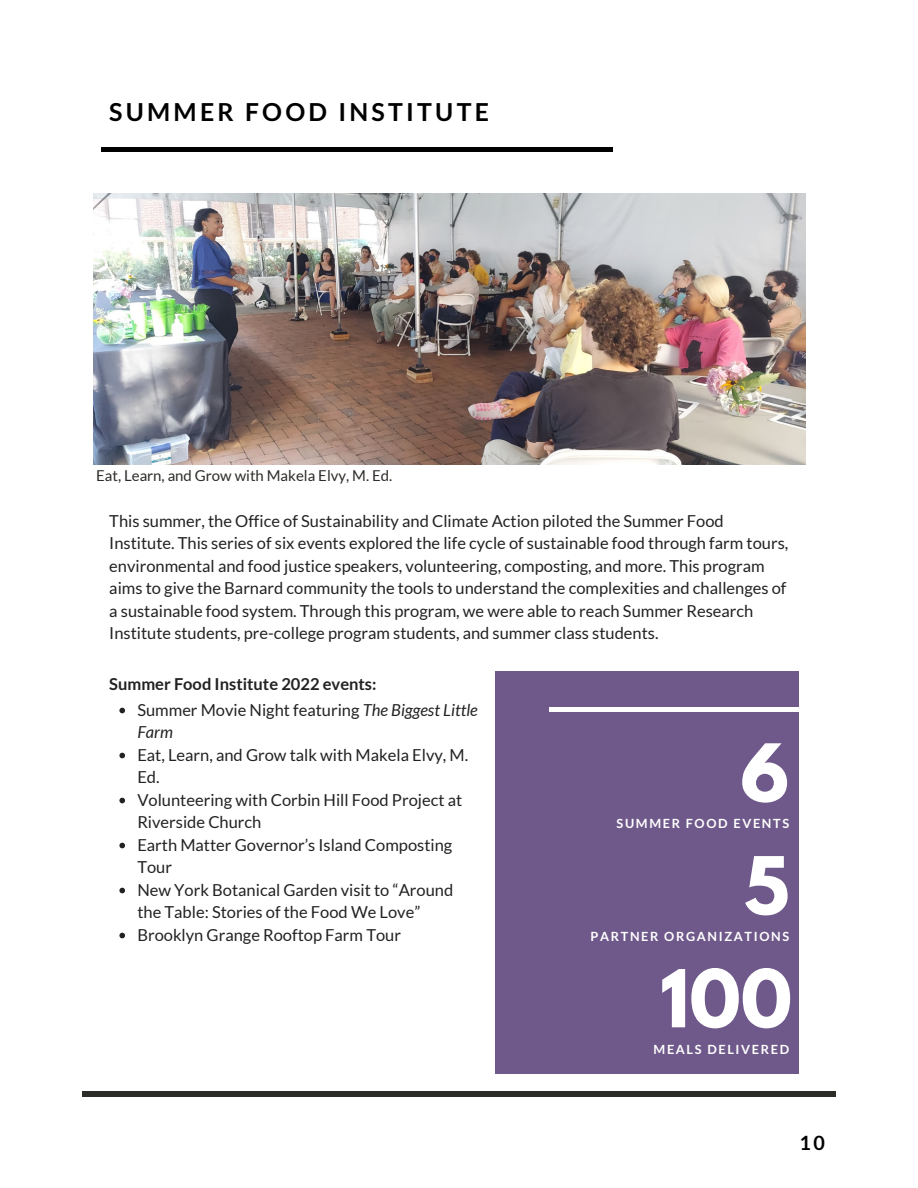
<style>
.page{position:relative;width:918px;height:1188px;background:#fff}
.page>*{position:absolute;margin:0;border:0;box-sizing:border-box;transform-origin:0 0}
.t1{font:700 70.65px "League Spartan";color:#fff}
.t2{font:700 24.9px "Lato";letter-spacing:.13em;color:#000}
.t3{font:700 19.8px "Lato";color:#000}
.t4{font:16.5px/22.5px "Lato";color:#222}
.t5{font:700 16.5px "Lato";color:#222}
.t6{font:15px "Lato";color:#2c2c29}
.t7{font:700 12.75px "Lato";letter-spacing:.13em;color:#fff}
.s1{font-style:italic}
</style>
<div class="page">
<img style="left:93px;top:194px;width:713px;height:271px">
<svg style="left:119px;top:708px;width:6px;height:5px"></svg>
<svg style="left:119px;top:753px;width:6px;height:5px"></svg>
<svg style="left:119px;top:798px;width:6px;height:5px"></svg>
<svg style="left:119px;top:843px;width:6px;height:5px"></svg>
<svg style="left:119px;top:888px;width:6px;height:5px"></svg>
<svg style="left:119px;top:933px;width:6px;height:5px"></svg>
<hr style="left:82px;top:1092px;width:754px;height:4px;background:#2c2c29">
<hr style="left:101px;top:148px;width:512px;height:3px;background:#000">
<div style="left:495px;top:671px;width:304px;height:403px;background:#6f598b"></div>
<div style="left:549px;top:707px;width:369px;height:5px;background:#fff"></div>
<h2 class="t2" style="left:109px;top:97px;width:381px">SUMMER FOOD INSTITUTE</h2>
<p class="t6" style="left:96px;top:466px;width:298px">Eat, Learn, and Grow with Makela Elvy, M. Ed.</p>
<p class="t4" style="left:109px;top:509px;width:681px">This summer, the Office of Sustainability and Climate Action piloted the Summer Food Institute. This series of six events explored the life cycle of sustainable food through farm tours, environmental and food justice speakers, volunteering, composting, and more. This program aims to give the Barnard community the tools to understand the complexities and challenges of a sustainable food system. Through this program, we were able to reach Summer Research Institute students, pre-college program students, and summer class students.</p>
<p class="t5" style="left:109px;top:673px;width:269px">Summer Food Institute 2022 events:</p>
<p class="t4" style="left:137px;top:698px;width:342px">Summer Movie Night featuring <span class="s1">The Biggest Little<br>Farm</span></p>
<p class="t4" style="left:137px;top:743px;width:332px">Eat, Learn, and Grow talk with Makela Elvy, M.<br>Ed.<br>Volunteering with Corbin Hill Food Project at<br>Riverside Church<br>Earth Matter Governor’s Island Composting<br>Tour<br>New York Botanical Garden visit to “Around the Table: Stories of the Food We Love”<br>Brooklyn Grange Rooftop Farm Tour</p>
<h1 class="t1" style="left:741px;top:738px;width:50px">6</h1>
<p class="t7" style="left:617px;top:816px;width:174px">SUMMER FOOD EVENTS</p>
<h1 class="t1" style="left:744px;top:851px;width:47px">5</h1>
<p class="t7" style="left:591px;top:929px;width:200px">PARTNER ORGANIZATIONS</p>
<h1 class="t1" style="left:660px;top:964px;width:133px">100</h1>
<p class="t7" style="left:654px;top:1042px;width:137px">MEALS DELIVERED</p>
<p class="t3" style="left:799px;top:1130px;width:27px">10</p>
</div>
